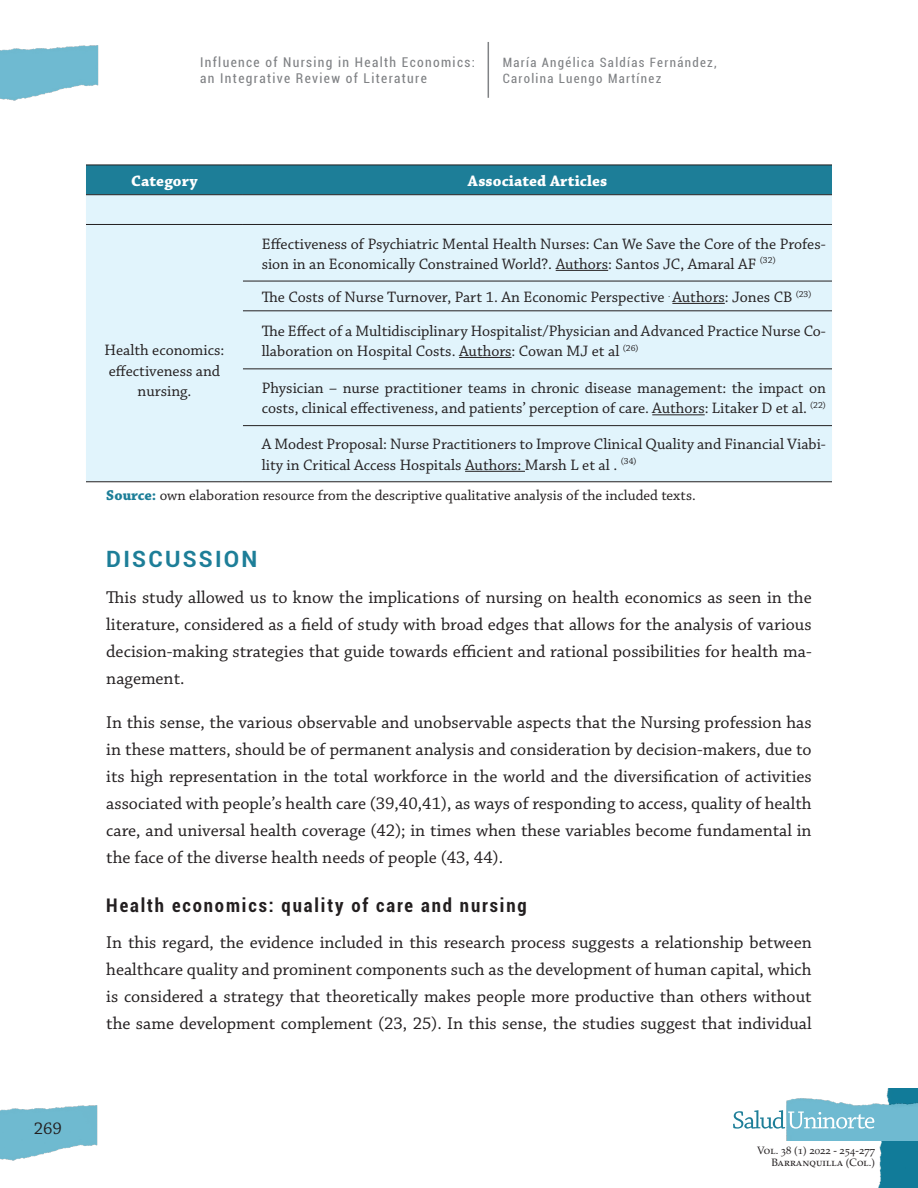
<style>
.page{position:relative;width:918px;height:1188px;background:#fff}
.page>*{position:absolute;margin:0;border:0;box-sizing:border-box;transform-origin:0 0}
.t1{font:700 22.5px "Roboto";letter-spacing:.1em;color:#1d7e98}
.t2{font:700 condensed 18.75px "Roboto";letter-spacing:.1em;color:#231f20}
.t3{font:18px/27px "Chaparral Pro";color:#231f20;text-align:justify}
.t4{font:15.9px/20.2px "Chaparral Pro";color:#231f20}
.t5{font:700 15.9px "Chaparral Pro";letter-spacing:.005em;color:#fff}
.t6{font:15px "Chaparral Pro";color:#231f20}
.t7{font:condensed 13.5px/16.5px "Roboto";letter-spacing:.1em;color:#808285}
.t8{font:condensed 12.9px/15.9px "Roboto";letter-spacing:.1em;color:#808285}
.t9{font:10.65px/12.8px "Palatino LT Std";color:#231f20;text-align:right}
.s1{font-weight:700;color:#1d7e98}
</style>
<div class="page">
<img style="left:0;top:1105px;width:98px;height:56px">
<img style="left:0;top:45px;width:99px;height:56px">
<img style="left:878px;top:1088px;width:40px;height:100px">
<img style="left:787px;top:1097px;width:131px;height:44px">
<svg style="left:733px;top:1110px;width:141px;height:19px"></svg>
<hr style="left:488px;top:42px;width:1px;height:56px;background:#808285">
<div style="left:86px;top:166px;width:746px;height:28px;background:#1d7e98"></div>
<div style="left:86px;top:195px;width:746px;height:287px;background:#e1f4fc"></div>
<hr style="left:86px;top:165px;width:157px;height:1px;background:#231f20">
<hr style="left:243px;top:165px;width:589px;height:1px;background:#231f20">
<hr style="left:86px;top:194px;width:157px;height:1px;background:#231f20">
<hr style="left:243px;top:194px;width:589px;height:1px;background:#231f20">
<hr style="left:86px;top:224px;width:157px;height:1px;background:#231f20">
<hr style="left:86px;top:482px;width:157px;height:1px;background:#231f20">
<hr style="left:243px;top:224px;width:589px;height:1px;background:#231f20">
<hr style="left:243px;top:281px;width:589px;height:1px;background:#231f20">
<hr style="left:243px;top:311px;width:589px;height:1px;background:#231f20">
<hr style="left:243px;top:369px;width:589px;height:1px;background:#231f20">
<hr style="left:243px;top:425px;width:589px;height:1px;background:#231f20">
<hr style="left:243px;top:482px;width:589px;height:1px;background:#231f20">
<hr style="left:556px;top:270px;width:52px;height:1px;background:#231f20">
<hr style="left:672px;top:303px;width:53px;height:1px;background:#231f20">
<hr style="left:459px;top:357px;width:53px;height:1px;background:#231f20">
<hr style="left:652px;top:414px;width:53px;height:1px;background:#231f20">
<hr style="left:465px;top:471px;width:60px;height:1px;background:#231f20">
<p class="t3" style="left:34px;top:1115px;width:30px">269</p>
<p class="t7" style="left:200px;top:53px;width:276px">Influence of Nursing in Health Economics: an Integrative Review of Literature</p>
<p class="t8" style="left:503px;top:54px;width:215px">María Angélica Saldías Fernández,<br>Carolina Luengo Martínez</p>
<p class="t5" style="left:131px;top:171px;width:68px">Category</p>
<p class="t5" style="left:468px;top:171px;width:141px">Associated Articles</p>
<p class="t4" style="left:262px;top:234px;width:566px">Effectiveness of Psychiatric Mental Health Nurses: Can We Save the Core of the Profes&shy;sion in an Economically Constrained World?. Authors: Santos JC, Amaral AF <sup>(32)</sup></p>
<p class="t4" style="left:262px;top:281px;width:566px;line-height:33.8px">The Costs of Nurse Turnover, Part 1. An Economic Perspective <sup>.</sup> Authors: Jones CB <sup>(23)<br></sup>The Effect of a Multidisciplinary Hospitalist/Physician and Advanced Practice Nurse Co-</p>
<p class="t4" style="left:262px;top:341px;width:378px">llaboration on Hospital Costs. Authors: Cowan MJ et al <sup>(26)</sup></p>
<p class="t4" style="left:262px;top:378px;width:566px">Physician – nurse practitioner teams in chronic disease management: the impact on costs, clinical effectiveness, and patients’ perception of care. Authors: Litaker D et al. <sup>(22)</sup></p>
<p class="t4" style="left:262px;top:435px;width:566px">A Modest Proposal: Nurse Practitioners to Improve Clinical Quality and Financial Viabi&shy;lity in Critical Access Hospitals Authors: Marsh L et al . <sup>(34)</sup></p>
<p class="t6" style="left:106px;top:487px;width:591px"><span class="s1">Source:</span> own elaboration resource from the descriptive qualitative analysis of the included texts.</p>
<p class="t4" style="left:105px;top:341px;width:121px;text-align:center">Health economics: effectiveness and nursing.</p>
<p class="t1" style="left:106px;top:544px;width:153px">DISCUSSION</p>
<p class="t3" style="left:106px;top:585px;width:707px">This study allowed us to know the implications of nursing on health economics as seen in the literature, considered as a field of study with broad edges that allows for the analysis of various decision-making strategies that guide towards efficient and rational possibilities for health ma&shy;nagement.</p>
<p class="t3" style="left:106px;top:710px;width:707px">In this sense, the various observable and unobservable aspects that the Nursing profession has in these matters, should be of permanent analysis and consideration by decision-makers, due to its high representation in the total workforce in the world and the diversification of activities associated with people’s health care (39,40,41), as ways of responding to access, quality of health care, and universal health coverage (42); in times when these variables become fundamental in the face of the diverse health needs of people (43, 44).</p>
<p class="t2" style="left:106px;top:893px;width:422px">Health economics: quality of care and nursing</p>
<p class="t3" style="left:106px;top:929px;width:707px">In this regard, the evidence included in this research process suggests a relationship between healthcare quality and prominent components such as the development of human capital, which is considered a strategy that theoretically makes people more productive than others without the same development complement (23, 25). In this sense, the studies suggest that individual</p>
<p class="t9" style="left:757px;top:1144px;width:119px">Vol. 38 (1) 2022 - 254-277<br>Barranquilla (Col.)</p>
</div>
